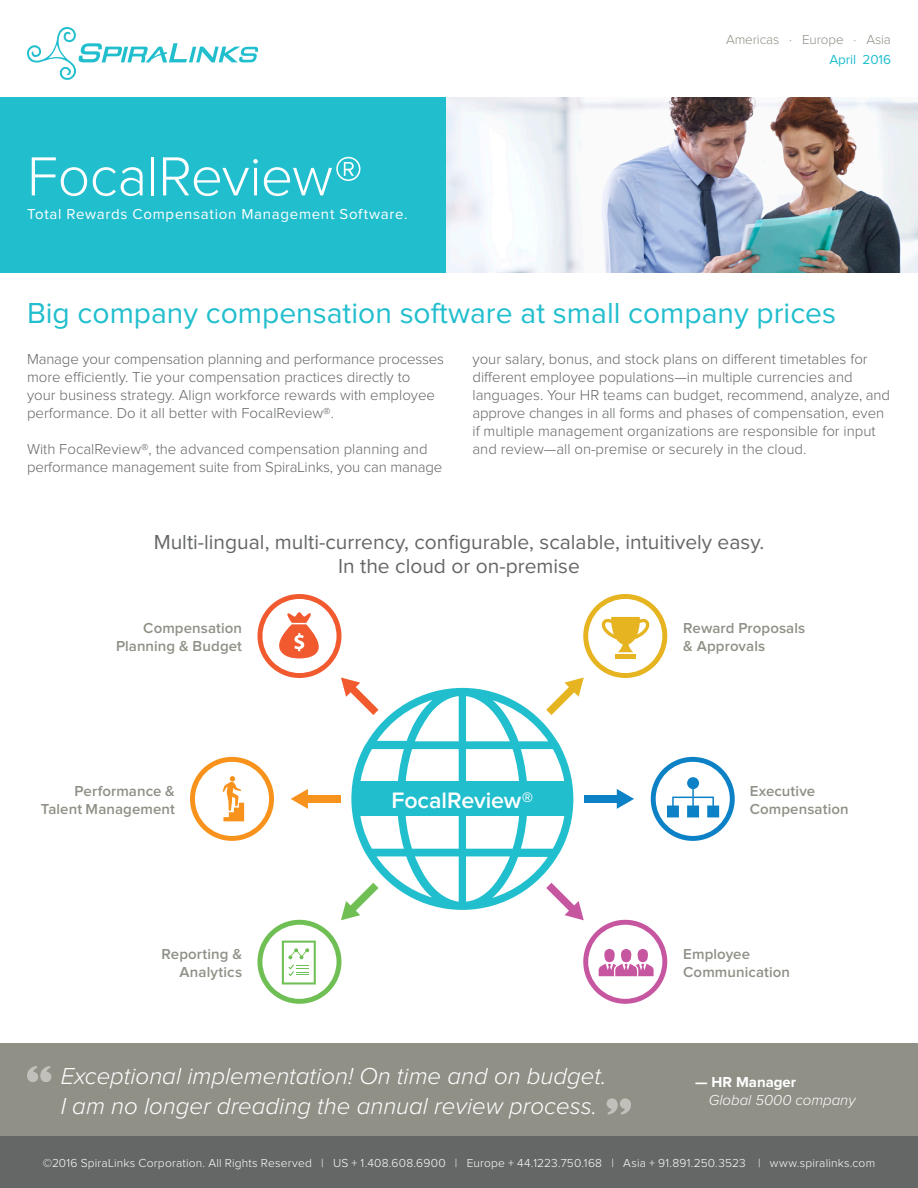
<style>
.page{position:relative;width:918px;height:1188px;background:#fff}
.page>*{position:absolute;margin:0;border:0;box-sizing:border-box;transform-origin:0 0}
.t1{font:300 57px "Proxima Nova";letter-spacing:-.01em;color:#fff}
.t2{font:30px "Proxima Nova";color:#21bece}
.t3{font:italic 300 24px/30px "Proxima Nova";color:#fff}
.t4{font:600 23.25px "Proxima Nova";letter-spacing:-.005em;color:#fff}
.t5{font:21px/24px "Proxima Nova";color:#656767;text-align:center}
.t6{font:300 15px/18px "Proxima Nova";color:#656767}
.t7{font:600 15px/18px "Proxima Nova";letter-spacing:.005em;color:#909087;text-align:right}
.t8{font:15px "Proxima Nova";letter-spacing:.045em;color:#fff}
.t9{font:italic 300 15px/18px "Proxima Nova";color:#fff}
.t10{font:300 13.5px "Proxima Nova";letter-spacing:-.01em;color:#909087}
.t11{font:13.5px "Proxima Nova";letter-spacing:-.01em;color:#21bece}
.Body{font:300 12px "Proxima Nova";letter-spacing:.015em;color:#fff}
.s1{font-weight:700;font-style:normal}
</style>
<div class="page">
<div style="left:0;top:1043px;width:695px;height:94px;background:#909087"></div>
<svg style="left:27px;top:1066px;width:25px;height:16px"></svg>
<svg style="left:606px;top:1098px;width:25px;height:17px"></svg>
<img style="left:446px;top:97px;width:472px;height:176px">
<div style="left:668px;top:1043px;width:250px;height:94px;background:#909087"></div>
<div style="left:0;top:97px;width:446px;height:176px;background:#21bece"></div>
<svg style="left:27px;top:27px;width:232px;height:53px"></svg>
<svg style="left:351px;top:688px;width:222px;height:222px"></svg>
<div style="left:305px;top:795px;width:35px;height:8px;background:#f7931d"></div>
<svg style="left:291px;top:789px;width:17px;height:20px"></svg>
<div style="left:585px;top:795px;width:35px;height:8px;background:#0c81c5"></div>
<svg style="left:617px;top:789px;width:17px;height:20px"></svg>
<svg style="left:190px;top:757px;width:84px;height:84px"></svg>
<svg style="left:651px;top:757px;width:84px;height:84px"></svg>
<svg style="left:257px;top:594px;width:122px;height:121px"></svg>
<svg style="left:546px;top:883px;width:121px;height:121px"></svg>
<svg style="left:257px;top:883px;width:122px;height:121px"></svg>
<svg style="left:546px;top:594px;width:121px;height:121px"></svg>
<div style="left:359px;top:781px;width:207px;height:35px;background:#21bece"></div>
<div style="left:0;top:1137px;width:918px;height:51px;background:#656767"></div>
<p class="t1" style="left:27px;top:150px;width:337px">FocalReview®</p>
<p class="t8" style="left:27px;top:208px;width:382px">Total Rewards Compensation Management Software.</p>
<p class="t10" style="left:726px;top:34px;width:166px">Americas · Europe · Asia</p>
<p class="t11" style="left:829px;top:53px;width:63px">April 2016</p>
<p class="t2" style="left:27px;top:300px;width:811px">Big company compensation software at small company prices</p>
<p class="t6" style="left:27px;top:351px;width:419px">Manage your compensation planning and performance processes more efficiently. Tie your compensation practices directly to<br>your business strategy. Align workforce rewards with employee performance. Do it all better with FocalReview®.</p>
<p class="t6" style="left:27px;top:441px;width:417px">With FocalReview®, the advanced compensation planning and performance management suite from SpiraLinks, you can manage</p>
<p class="t6" style="left:472px;top:351px;width:419px">your salary, bonus, and stock plans on different timetables for different employee populations—in multiple currencies and languages. Your HR teams can budget, recommend, analyze, and approve changes in all forms and phases of compensation, even if multiple management organizations are responsible for input and review—all on-premise or securely in the cloud.</p>
<p class="t5" style="left:154px;top:531px;width:612px">Multi-lingual, multi-currency, configurable, scalable, intuitively easy.<br>In the cloud or on-premise</p>
<p class="t7" style="left:116px;top:620px;width:128px">Compensation<br>Planning &amp; Budget</p>
<p class="t7" style="left:683px;top:620px;width:123px;text-align:left">Reward Proposals &amp; Approvals</p>
<p class="t7" style="left:41px;top:782px;width:136px">Performance &amp;<br>Talent Management</p>
<p class="t7" style="left:750px;top:782px;width:100px;text-align:left">Executive<br>Compensation</p>
<p class="t4" style="left:391px;top:790px;width:144px">FocalReview®</p>
<p class="t7" style="left:162px;top:945px;width:82px">Reporting &amp;<br>Analytics</p>
<p class="t3" style="left:61px;top:1063px;width:547px">Exceptional implementation! On time and on budget.<br>I am no longer dreading the annual review process.</p>
<p class="t7" style="left:683px;top:945px;width:108px;text-align:left">Employee<br>Communication</p>
<p class="t9" style="left:709px;top:1074px;width:148px;text-indent:-14px"><span class="s1">— HR Manager<br></span>Global 5000 company</p>
<p class="Body" style="left:43px;top:1158px;width:834px">©2016 SpiraLinks Corporation. All Rights Reserved | US + 1.408.608.6900 | Europe + 44.1223.750.168 | Asia + 91.891.250.3523 | www.spiralinks.com</p>
</div>
